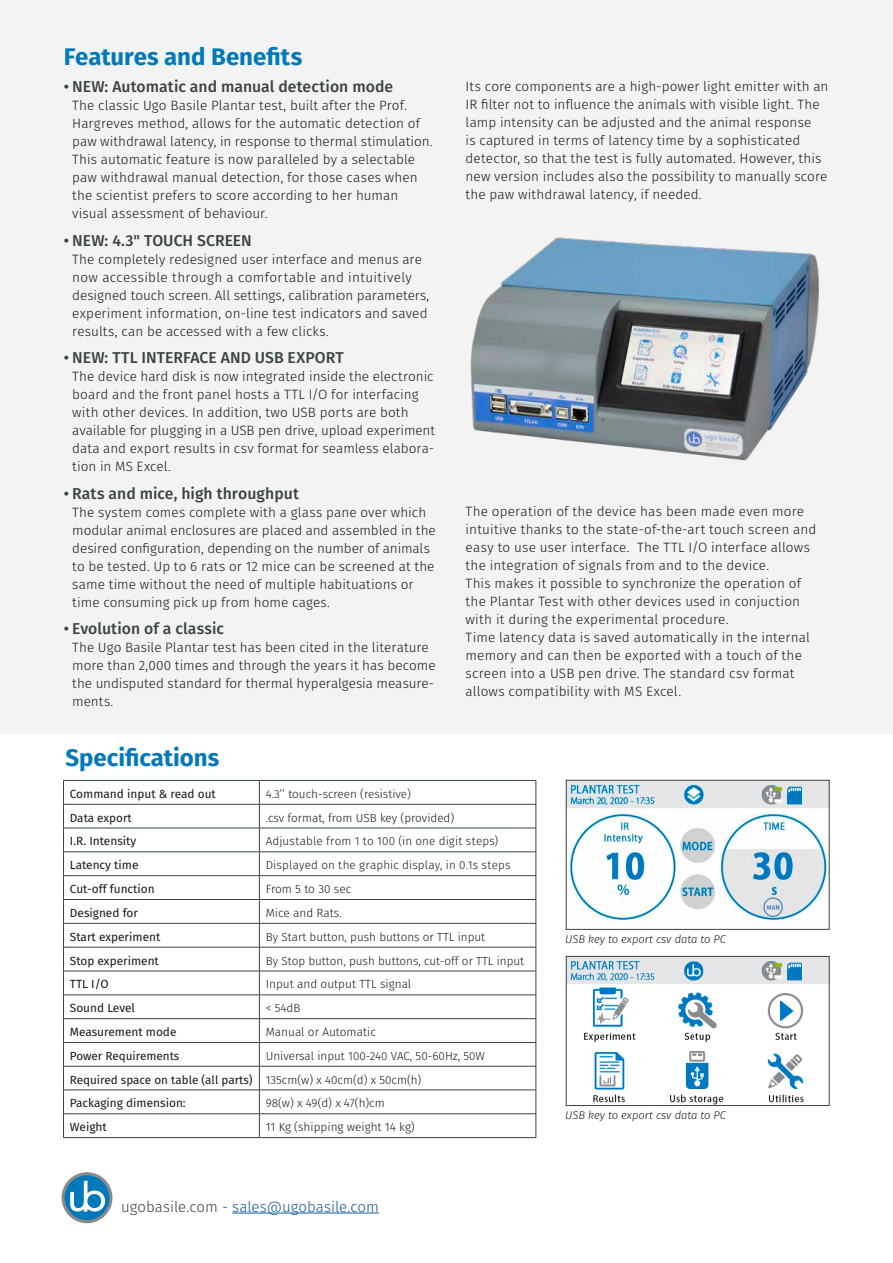
<style>
.page{position:relative;width:893px;height:1263px;background:#fff}
.page>*{position:absolute;margin:0;border:0;box-sizing:border-box;transform-origin:0 0}
.t1{font:700 24px "Fira Sans";color:#0079bb}
.t2{font:500 15.75px "Fira Sans";color:#3a4343}
.t3{font:300 15px "Fira Sans";color:#165c9a}
.t4{font:300 13.5px/18px "Fira Sans";letter-spacing:.01em;color:#1a171c}
.t5{font:11.85px "Fira Sans";color:#1a171c}
.t6{font:300 11.85px "Fira Sans";color:#1a171c}
.t7{font:300 11.7px/23.7px "Fira Sans";color:#1a171c}
.t8{font:11.7px "Fira Sans";color:#1a171c}
.t9{font:italic 300 11.25px "Fira Sans";color:#1a171c}
.s1{font-weight:400}
.s2{color:#3a4343}
</style>
<div class="page">
<div style="left:0;top:0;width:893px;height:733px;background:#f4f3f3"></div>
<svg style="left:63px;top:1173px;width:49px;height:49px"></svg>
<div style="left:62px;top:1172px;width:51px;height:51px;border:3px solid #888a8b;border-radius:50%"></div>
<svg style="left:70px;top:1180px;width:36px;height:32px"></svg>
<hr style="left:63px;top:780px;width:196px;height:1px;background:#3a4343">
<hr style="left:259px;top:780px;width:277px;height:1px;background:#3a4343">
<hr style="left:63px;top:804px;width:196px;height:1px;background:#3a4343">
<hr style="left:259px;top:804px;width:277px;height:1px;background:#3a4343">
<hr style="left:63px;top:828px;width:196px;height:1px;background:#3a4343">
<hr style="left:259px;top:828px;width:277px;height:1px;background:#3a4343">
<hr style="left:63px;top:851px;width:196px;height:1px;background:#3a4343">
<hr style="left:259px;top:851px;width:277px;height:1px;background:#3a4343">
<hr style="left:63px;top:875px;width:196px;height:1px;background:#3a4343">
<hr style="left:259px;top:875px;width:277px;height:1px;background:#3a4343">
<hr style="left:63px;top:899px;width:196px;height:1px;background:#3a4343">
<hr style="left:259px;top:899px;width:277px;height:1px;background:#3a4343">
<hr style="left:63px;top:923px;width:196px;height:1px;background:#3a4343">
<hr style="left:259px;top:923px;width:277px;height:1px;background:#3a4343">
<hr style="left:63px;top:947px;width:196px;height:1px;background:#3a4343">
<hr style="left:259px;top:947px;width:277px;height:1px;background:#3a4343">
<hr style="left:63px;top:971px;width:196px;height:1px;background:#3a4343">
<hr style="left:259px;top:971px;width:277px;height:1px;background:#3a4343">
<hr style="left:63px;top:994px;width:196px;height:1px;background:#3a4343">
<hr style="left:259px;top:994px;width:277px;height:1px;background:#3a4343">
<hr style="left:63px;top:1018px;width:196px;height:1px;background:#3a4343">
<hr style="left:259px;top:1018px;width:277px;height:1px;background:#3a4343">
<hr style="left:63px;top:1042px;width:196px;height:1px;background:#3a4343">
<hr style="left:259px;top:1042px;width:277px;height:1px;background:#3a4343">
<hr style="left:63px;top:1066px;width:196px;height:1px;background:#3a4343">
<hr style="left:259px;top:1066px;width:277px;height:1px;background:#3a4343">
<hr style="left:63px;top:1090px;width:196px;height:1px;background:#3a4343">
<hr style="left:259px;top:1090px;width:277px;height:1px;background:#3a4343">
<hr style="left:63px;top:1113px;width:196px;height:1px;background:#3a4343">
<svg style="left:63px;top:781px;width:1px;height:356px"></svg>
<hr style="left:259px;top:1113px;width:277px;height:1px;background:#3a4343">
<svg style="left:259px;top:781px;width:1px;height:356px"></svg>
<svg style="left:536px;top:781px;width:1px;height:356px"></svg>
<hr style="left:63px;top:1137px;width:196px;height:1px;background:#3a4343">
<hr style="left:259px;top:1137px;width:277px;height:1px;background:#3a4343">
<hr style="left:232px;top:1212px;width:147px;height:1px;background:#165c9a">
<img style="left:568px;top:958px;width:259px;height:146px">
<div style="left:566px;top:956px;width:263px;height:150px;border:1px solid #3a4343"></div>
<img style="left:568px;top:782px;width:259px;height:139px">
<div style="left:566px;top:780px;width:263px;height:149px;border:1px solid #3a4343"></div>
<img style="left:470px;top:237px;width:349px;height:224px">
<h1 class="t1" style="left:64px;top:36px;width:240px">Features and Benefits</h1>
<p class="t2" style="left:64px;top:74px;width:331px">• NEW: Automatic and manual detection mode</p>
<p class="t4" style="left:72px;top:97px;width:362px">The classic Ugo Basile Plantar test, built after the Prof.<br>Hargreves method, allows for the automatic detection of paw withdrawal latency, in response to thermal stimulation.<br>This automatic feature is now paralleled by a selectable paw withdrawal manual detection, for those cases when the scientist prefers to score according to her human visual assessment of behaviour.</p>
<p class="t2" style="left:64px;top:228px;width:189px">• NEW: 4.3" TOUCH SCREEN</p>
<p class="t4" style="left:72px;top:250px;width:359px">The completely redesigned user interface and menus are now accessible through a comfortable and intuitively designed touch screen. All settings, calibration parameters, experiment information, on-line test indicators and saved results, can be accessed with a few clicks.</p>
<p class="t2" style="left:64px;top:345px;width:282px">• NEW: TTL INTERFACE AND USB EXPORT</p>
<p class="t4" style="left:72px;top:367px;width:364px">The device hard disk is now integrated inside the electronic board and the front panel hosts a TTL I/O for interfacing with other devices. In addition, two USB ports are both available for plugging in a USB pen drive, upload experiment data and export results in csv format for seamless elabora&shy;tion in MS Excel.</p>
<p class="t2" style="left:64px;top:480px;width:237px">• Rats and mice, high throughput</p>
<p class="t4" style="left:72px;top:503px;width:365px">The system comes complete with a glass pane over which modular animal enclosures are placed and assembled in the desired configuration, depending on the number of animals to be tested. Up to 6 rats or 12 mice can be screened at the same time without the need of multiple habituations or time consuming pick up from home cages.</p>
<p class="t2" style="left:64px;top:616px;width:162px">• Evolution of a classic</p>
<p class="t4" style="left:72px;top:638px;width:365px">The Ugo Basile Plantar test has been cited in the literature more than 2,000 times and through the years it has become the undisputed standard for thermal hyperalgesia measure&shy;ments.</p>
<p class="t4" style="left:466px;top:77px;width:364px">Its core components are a high-power light emitter with an IR filter not to influence the animals with visible light. The lamp intensity can be adjusted and the animal response<br>is captured in terms of latency time by a sophisticated detector, so that the test is fully automated. However, this new version includes also the possibility to manually score the paw withdrawal latency, if needed.</p>
<p class="t4" style="left:466px;top:502px;width:352px">The operation of the device has been made even more intuitive thanks to the state-of-the-art touch screen and easy to use user interface. The TTL I/O interface allows the integration of signals from and to the device.<br>This makes it possible to synchronize the operation of the Plantar Test with other devices used in conjuction with it during the experimental procedure.<br>Time latency data is saved automatically in the internal memory and can then be exported with a touch of the screen into a USB pen drive. The standard csv format allows compatibility with MS Excel.</p>
<h1 class="t1" style="left:66px;top:738px;width:155px">Specifications</h1>
<p class="t5" style="left:70px;top:785px;width:147px">Command input &amp; read out</p>
<p class="t7" style="left:266px;top:782px;width:147px">4.3’’ touch-screen (resistive)</p>
<p class="t8" style="left:70px;top:809px;width:63px">Data export</p>
<p class="t7" style="left:266px;top:806px;width:190px">.csv format, from USB key (provided)</p>
<p class="t5" style="left:70px;top:832px;width:68px">I.R. Intensity</p>
<p class="t7" style="left:266px;top:829px;width:234px">Adjustable from 1 to 100 (in one digit steps)</p>
<p class="t5" style="left:70px;top:856px;width:70px">Latency time</p>
<p class="t7" style="left:266px;top:853px;width:246px">Displayed on the graphic display, in 0.1s steps</p>
<p class="t5" style="left:70px;top:880px;width:86px">Cut-off function</p>
<p class="t6" style="left:266px;top:880px;width:87px">From 5 to 30 sec</p>
<p class="t5" style="left:70px;top:904px;width:70px">Designed for</p>
<p class="t6" style="left:266px;top:904px;width:78px">Mice and Rats.</p>
<p class="t5" style="left:70px;top:928px;width:92px">Start experiment</p>
<p class="t7" style="left:266px;top:925px;width:221px">By Start button, push buttons or TTL input</p>
<p class="t5" style="left:70px;top:951px;width:91px">Stop experiment</p>
<p class="t7" style="left:266px;top:948px;width:260px">By Stop button, push buttons, cut-off or TTL input</p>
<p class="t5" style="left:70px;top:975px;width:40px">TTL I/O</p>
<p class="t6" style="left:266px;top:976px;width:147px">Input and output TTL signal</p>
<p class="t5" style="left:70px;top:999px;width:67px">Sound Level</p>
<p class="t7" style="left:266px;top:996px;width:36px">&lt; 54dB</p>
<p class="t5" style="left:70px;top:1023px;width:108px">Measurement mode</p>
<p class="t6" style="left:266px;top:1023px;width:112px">Manual or Automatic</p>
<p class="t8" style="left:70px;top:1047px;width:111px">Power Requirements</p>
<p class="t7" style="left:70px;top:1044px;width:417px;text-indent:196px">Universal input 100-240 VAC, 50-60Hz, 50W<br><span class="s1">Required space on table (all parts)</span> 135cm(w) x 40cm(d) x 50cm(h)</p>
<p class="t5" style="left:70px;top:1094px;width:117px">Packaging dimension:</p>
<p class="t7" style="left:266px;top:1091px;width:121px">98(w) x 49(d) x 47(h)cm</p>
<p class="t5" style="left:70px;top:1118px;width:38px">Weight</p>
<p class="t6" style="left:266px;top:1119px;width:151px">11 Kg (shipping weight 14 kg)</p>
<p class="t3" style="left:121px;top:1196px;width:259px"><span class="s2">ugobasile.com -</span> sales@ugobasile.com</p>
<p class="t9" style="left:565px;top:931px;width:162px">USB key to export csv data to PC</p>
<p class="t9" style="left:565px;top:1107px;width:162px">USB key to export csv data to PC</p>
</div>
